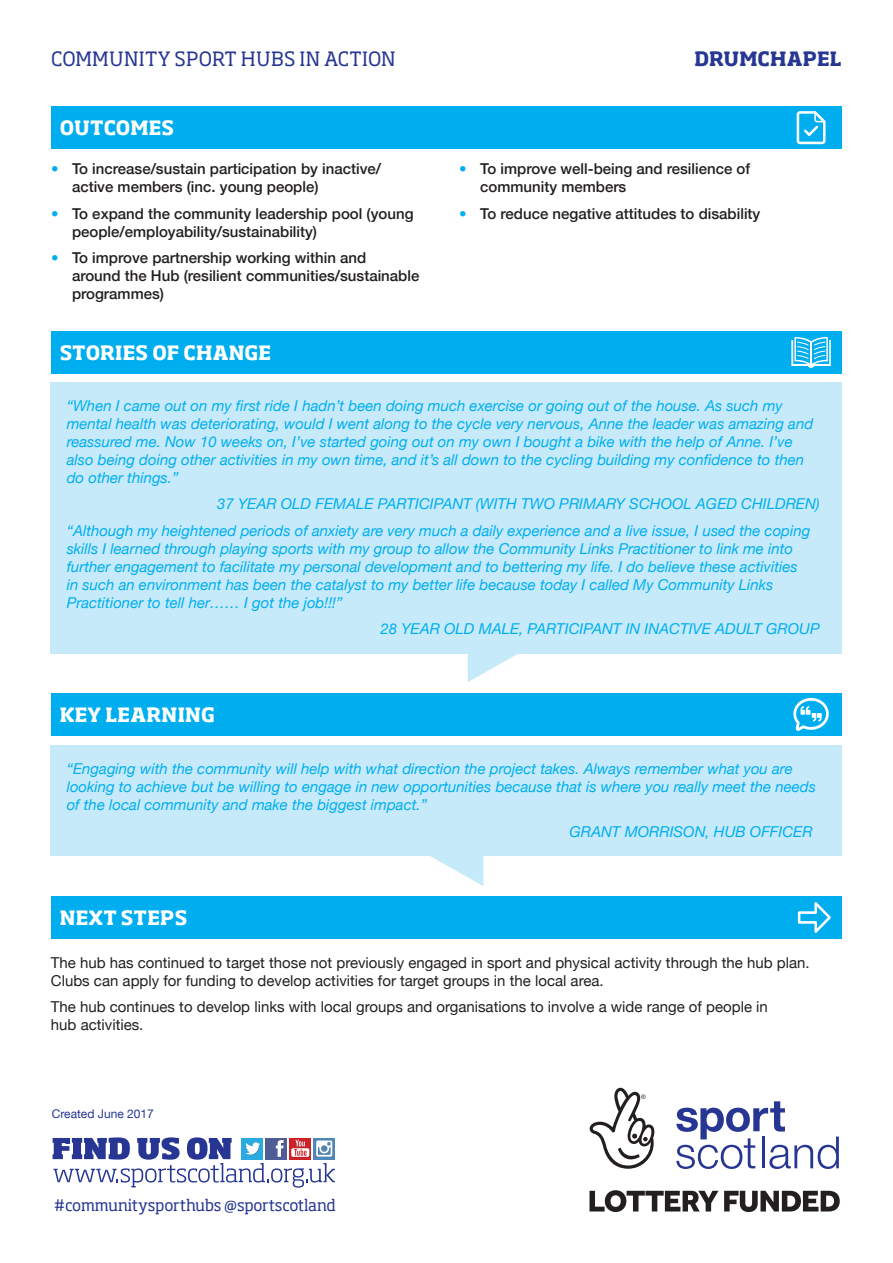
<style>
.page{position:relative;width:893px;height:1263px;background:#fff}
.page>*{position:absolute;margin:0;border:0;box-sizing:border-box;transform-origin:0 0}
.t1{font:700 19.5px "Soho Std";letter-spacing:.015em;color:#fff}
.t2{font:19.5px "Soho Std";letter-spacing:.015em;color:#263692}
.t3{font:700 19.5px "Soho Std";letter-spacing:.015em;color:#263692}
.t4{font:15.75px "Soho Std";letter-spacing:-.015em;color:#263692}
.t5{font:italic 15px/18px "Helvetica Neue";color:#00aeef}
.t6{font:500 15px/18px "Helvetica Neue";color:#231f20}
.t7{font:15px/18px "Helvetica Neue";color:#231f20}
.t8{font:12px "Helvetica Neue";color:#263692}
.s1{color:#00aeef}
</style>
<div class="page">
<div style="left:51px;top:745px;width:791px;height:111px;background:#c6eafa"></div>
<div style="left:51px;top:382px;width:791px;height:272px;background:#c6eafa"></div>
<svg style="left:430px;top:856px;width:53px;height:30px"></svg>
<svg style="left:468px;top:654px;width:49px;height:28px"></svg>
<div style="left:51px;top:106px;width:791px;height:43px;background:#00aeef"></div>
<div style="left:51px;top:331px;width:791px;height:43px;background:#00aeef"></div>
<div style="left:51px;top:693px;width:791px;height:43px;background:#00aeef"></div>
<div style="left:51px;top:896px;width:791px;height:43px;background:#00aeef"></div>
<svg style="left:589px;top:1190px;width:129px;height:22px"></svg>
<svg style="left:724px;top:1191px;width:116px;height:21px"></svg>
<svg style="left:590px;top:1088px;width:65px;height:81px"></svg>
<svg style="left:676px;top:1101px;width:163px;height:68px"></svg>
<svg style="left:53px;top:1137px;width:282px;height:50px"></svg>
<svg style="left:797px;top:111px;width:28px;height:33px"></svg>
<svg style="left:791px;top:337px;width:40px;height:31px"></svg>
<svg style="left:793px;top:698px;width:36px;height:33px"></svg>
<svg style="left:798px;top:902px;width:33px;height:31px"></svg>
<h1 class="t2" style="left:51px;top:47px;width:346px">COMMUNITY SPORT HUBS IN ACTION</h1>
<h1 class="t3" style="left:694px;top:46px;width:149px">DRUMCHAPEL</h1>
<h1 class="t1" style="left:60px;top:115px;width:116px">OUTCOMES</h1>
<p class="t6" style="left:72px;top:159px;width:311px;text-indent:-21px"><span class="s1">•</span> To increase/sustain participation by inactive/ active members (inc. young people)</p>
<p class="t6" style="left:72px;top:203px;width:343px;text-indent:-21px"><span class="s1">•</span> To expand the community leadership pool (young people/employability/sustainability)</p>
<p class="t6" style="left:72px;top:248px;width:349px;text-indent:-21px"><span class="s1">•</span> To improve partnership working within and<br>around the Hub (resilient communities/sustainable programmes)</p>
<h1 class="t1" style="left:60px;top:340px;width:213px">STORIES OF CHANGE</h1>
<p class="t6" style="left:480px;top:159px;width:271px;text-indent:-21px"><span class="s1">•</span> To improve well-being and resilience of community members</p>
<p class="t6" style="left:459px;top:203px;width:303px"><span class="s1">•</span> To reduce negative attitudes to disability</p>
<p class="t5" style="left:67px;top:397px;width:748px">“When I came out on my first ride I hadn’t been doing much exercise or going out of the house. As such my mental health was deteriorating, would I went along to the cycle very nervous, Anne the leader was amazing and reassured me. Now 10 weeks on, I’ve started going out on my own I bought a bike with the help of Anne. I’ve also being doing other activities in my own time, and it’s all down to the cycling building my confidence to then do other things.”</p>
<p class="t5" style="left:67px;top:491px;width:755px;line-height:26.5px;text-indent:151px">37 YEAR OLD FEMALE PARTICIPANT (WITH TWO PRIMARY SCHOOL AGED CHILDREN) “Although my heightened periods of anxiety are very much a daily experience and a live issue, I used the coping</p>
<p class="t5" style="left:67px;top:540px;width:732px">skills I learned through playing sports with my group to allow the Community Links Practitioner to link me into further engagement to facilitate my personal development and to bettering my life. I do believe these activities in such an environment has been the catalyst to my better life because today I called My Community Links Practitioner to tell her…… I got the job!!!”</p>
<p class="t5" style="left:381px;top:621px;width:441px">28 YEAR OLD MALE, PARTICIPANT IN INACTIVE ADULT GROUP</p>
<h1 class="t1" style="left:60px;top:702px;width:157px">KEY LEARNING</h1>
<p class="t5" style="left:67px;top:760px;width:751px">“Engaging with the community will help with what direction the project takes. Always remember what you are looking to achieve but be willing to engage in new opportunities because that is where you really meet the needs of the local community and make the biggest impact.”</p>
<p class="t5" style="left:569px;top:823px;width:245px">GRANT MORRISON, HUB OFFICER</p>
<h1 class="t1" style="left:60px;top:905px;width:129px">NEXT STEPS</h1>
<p class="t7" style="left:51px;top:954px;width:760px">The hub has continued to target those not previously engaged in sport and physical activity through the hub plan.<br>Clubs can apply for funding to develop activities for target groups in the local area.</p>
<p class="t7" style="left:51px;top:999px;width:718px">The hub continues to develop links with local groups and organisations to involve a wide range of people in hub activities.</p>
<p class="t8" style="left:52px;top:1105px;width:104px">Created June 2017</p>
<p class="t4" style="left:54px;top:1195px;width:283px">#communitysporthubs @sportscotland</p>
</div>
